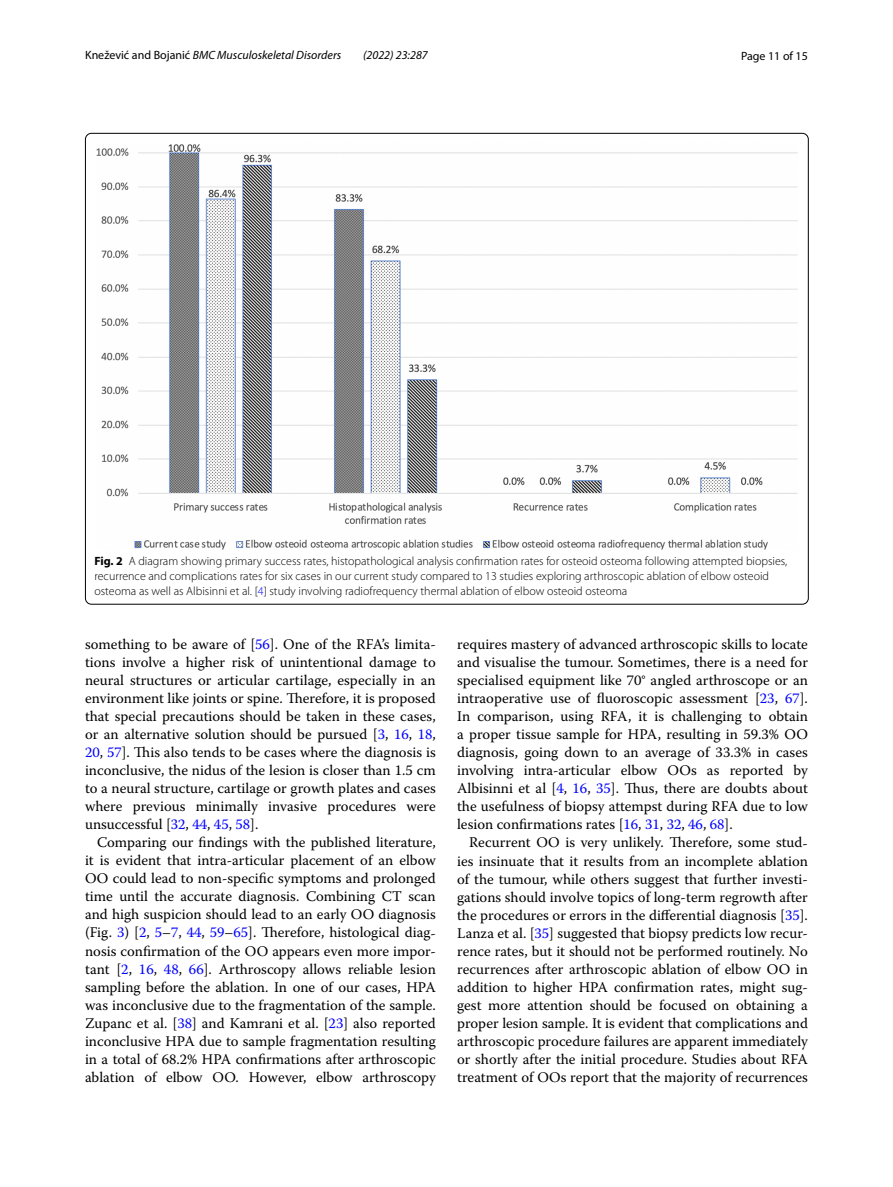
<style>
.page{position:relative;width:893px;height:1187px;background:#fff}
.page>*{position:absolute;margin:0;border:0;box-sizing:border-box;transform-origin:0 0}
.t1{font:14.7px/18px "Warnock Pro";color:#000;text-align:justify}
.t2{font:300 12px/15px "Myriad Pro";color:#000}
.t3{font:italic 12px "Myriad Pro";color:#000}
.t4{font:12px "Myriad Pro";color:#000}
.s1{font-style:normal}
.s2{font-weight:700}
.s3{color:#00f}
</style>
<div class="page">
<img style="left:97px;top:144px;width:700px;height:405px">
<p class="t3" style="left:85px;top:48px;width:258px"><span class="s1">Knežević and Bojanić</span> BMC Musculoskeletal Disorders</p>
<p class="t3" style="left:363px;top:48px;width:66px">(2022) 23:287</p>
<p class="t4" style="left:741px;top:48px;width:68px">Page 11 of 15</p>
<p class="t2" style="left:94px;top:553px;width:694px"><span class="s2">Fig. 2</span> A diagram showing primary success rates, histopathological analysis confirmation rates for osteoid osteoma following attempted biopsies, recurrence and complications rates for six cases in our current study compared to 13 studies exploring arthroscopic ablation of elbow osteoid osteoma as well as Albisinni et al. [<span class="s3">4</span>] study involving radiofrequency thermal ablation of elbow osteoid osteoma</p>
<p class="t1" style="left:85px;top:635px;width:352px">something to be aware of [<span class="s3">56</span>]. One of the RFA’s limita&shy;tions involve a higher risk of unintentional damage to neural structures or articular cartilage, especially in an environment like joints or spine. Therefore, it is proposed that special precautions should be taken in these cases, or an alternative solution should be pursued [<span class="s3">3</span>, <span class="s3">16</span>, <span class="s3">18</span>, <span class="s3">20</span>, <span class="s3">57</span>]. This also tends to be cases where the diagnosis is inconclusive, the nidus of the lesion is closer than 1.5 cm to a neural structure, cartilage or growth plates and cases where previous minimally invasive procedures were unsuccessful [<span class="s3">32</span>, <span class="s3">44</span>, <span class="s3">45</span>, <span class="s3">58</span>].</p>
<p class="t1" style="left:85px;top:833px;width:352px;text-indent:12px">Comparing our findings with the published literature, it is evident that intra-articular placement of an elbow OO could lead to non-specific symptoms and prolonged time until the accurate diagnosis. Combining CT scan and high suspicion should lead to an early OO diagnosis (Fig. <span class="s3">3</span>) [<span class="s3">2</span>, <span class="s3">5</span>–<span class="s3">7</span>, <span class="s3">44</span>, <span class="s3">59</span>–<span class="s3">65</span>]. Therefore, histological diag&shy;nosis confirmation of the OO appears even more impor&shy;tant [<span class="s3">2</span>, <span class="s3">16</span>, <span class="s3">48</span>, <span class="s3">66</span>]. Arthroscopy allows reliable lesion sampling before the ablation. In one of our cases, HPA was inconclusive due to the fragmentation of the sample.<br>Zupanc et al. [<span class="s3">38</span>] and Kamrani et al. [<span class="s3">23</span>] also reported inconclusive HPA due to sample fragmentation resulting in a total of 68.2% HPA confirmations after arthroscopic ablation of elbow OO. However, elbow arthroscopy</p>
<p class="t1" style="left:457px;top:635px;width:352px">requires mastery of advanced arthroscopic skills to locate and visualise the tumour. Sometimes, there is a need for specialised equipment like 70° angled arthroscope or an intraoperative use of fluoroscopic assessment [<span class="s3">23</span>, <span class="s3">67</span>].<br>In comparison, using RFA, it is challenging to obtain a proper tissue sample for HPA, resulting in 59.3% OO diagnosis, going down to an average of 33.3% in cases involving intra-articular elbow OOs as reported by Albisinni et al [<span class="s3">4</span>, <span class="s3">16</span>, <span class="s3">35</span>]. Thus, there are doubts about the usefulness of biopsy attempst during RFA due to low lesion confirmations rates [<span class="s3">16</span>, <span class="s3">31</span>, <span class="s3">32</span>, <span class="s3">46</span>, <span class="s3">68</span>].</p>
<p class="t1" style="left:457px;top:833px;width:352px;text-indent:12px">Recurrent OO is very unlikely. Therefore, some stud&shy;ies insinuate that it results from an incomplete ablation of the tumour, while others suggest that further investi&shy;gations should involve topics of long-term regrowth after the procedures or errors in the differential diagnosis [<span class="s3">35</span>].<br>Lanza et al. [<span class="s3">35</span>] suggested that biopsy predicts low recur&shy;rence rates, but it should not be performed routinely. No recurrences after arthroscopic ablation of elbow OO in addition to higher HPA confirmation rates, might sug&shy;gest more attention should be focused on obtaining a proper lesion sample. It is evident that complications and arthroscopic procedure failures are apparent immediately or shortly after the initial procedure. Studies about RFA treatment of OOs report that the majority of recurrences</p>
</div>
